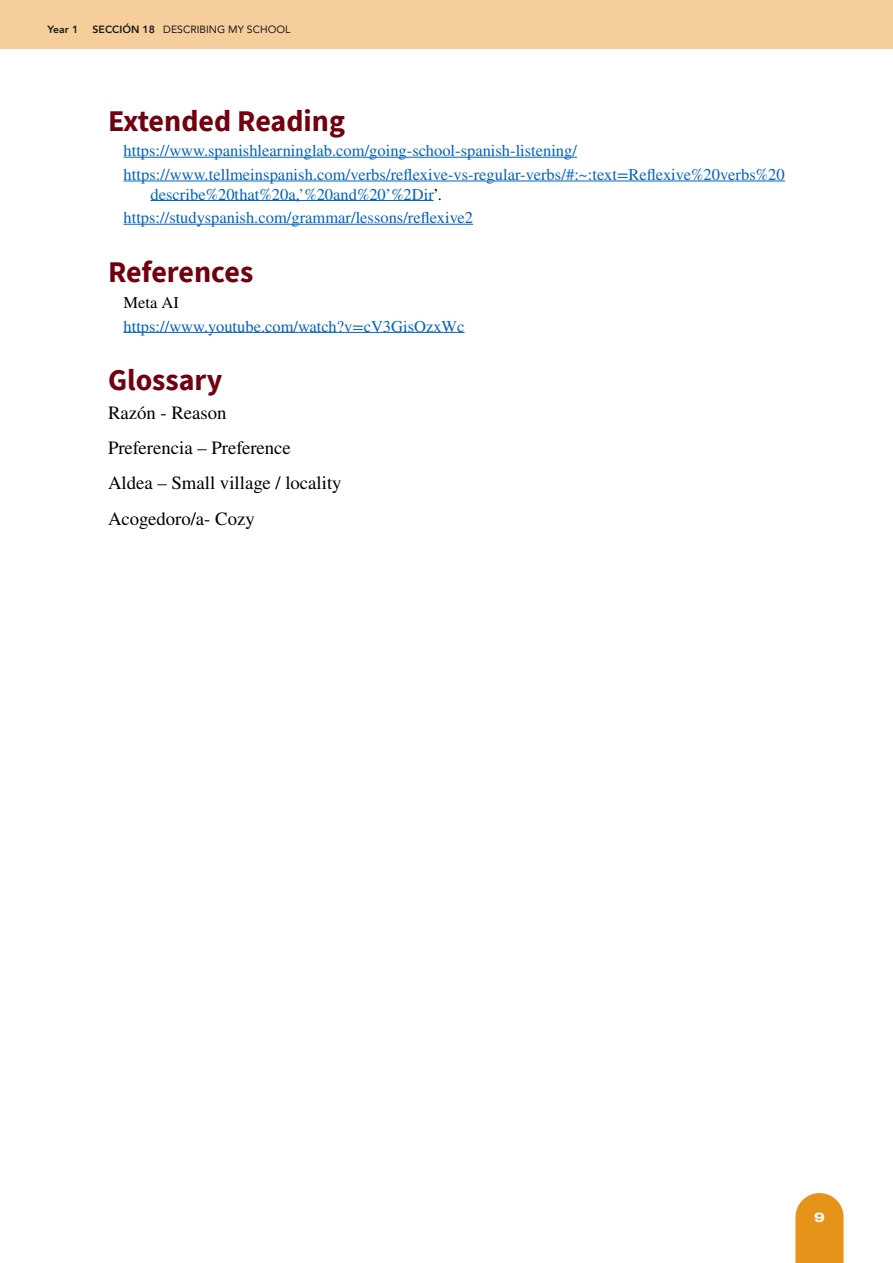
<style>
.page{position:relative;width:893px;height:1263px;background:#fff}
.page>*{position:absolute;margin:0;border:0;box-sizing:border-box;transform-origin:0 0}
.t1{font:700 30px "Source Sans Pro";color:#720011}
.t2{font:18.75px/35.2px "STIX General";color:#000}
.t3{font:16.5px/23.7px "STIX General";color:#0563c1}
.t4{font:16.5px "STIX General";color:#000}
.t5{font:800 13.5px "Archivo Expanded";color:#fff}
.t6{font:10.5px "Avenir";color:#1a1a1a}
.t7{font:800 10.5px "Avenir";color:#1a1a1a}
.s1{font-weight:800}
.s2{color:#000}
</style>
<div class="page">
<div style="left:0;top:0;width:893px;height:49px;background:#f5ce9b"></div>
<svg style="left:795px;top:1193px;width:49px;height:70px;background:#e89d2e"></svg>
<hr style="left:124px;top:157px;width:453px;height:1px;background:#0563c1">
<hr style="left:124px;top:181px;width:661px;height:1px;background:#0563c1">
<hr style="left:151px;top:200px;width:283px;height:1px;background:#0563c1">
<hr style="left:124px;top:224px;width:349px;height:1px;background:#0563c1">
<hr style="left:124px;top:332px;width:340px;height:1px;background:#0563c1">
<p class="t7" style="left:48px;top:21px;width:32px">Year 1</p>
<p class="t6" style="left:93px;top:21px;width:199px"><span class="s1">SECCIÓN 18</span> DESCRIBING MY SCHOOL</p>
<h1 class="t1" style="left:108px;top:100px;width:238px">Extended Reading</h1>
<p class="t3" style="left:124px;top:140px;width:663px">https://www.spanishlearninglab.com/going-school-spanish-listening/ https://www.tellmeinspanish.com/verbs/reflexive-vs-regular-verbs/#:~:text=Reflexive%20verbs%20</p>
<p class="t3" style="left:124px;top:183px;width:351px;text-align:center">describe%20that%20a,’%20and%20’%2Dir<span class="s2">’. </span>https://studyspanish.com/grammar/lessons/reflexive2</p>
<h1 class="t1" style="left:108px;top:252px;width:147px">References</h1>
<p class="t4" style="left:124px;top:291px;width:57px">Meta AI</p>
<p class="t3" style="left:124px;top:315px;width:342px">https://www.youtube.com/watch?v=cV3GisOzxWc</p>
<h1 class="t1" style="left:108px;top:360px;width:116px">Glossary</h1>
<p class="t2" style="left:108px;top:396px;width:235px">Razón - Reason<br>Preferencia – Preference<br>Aldea – Small village / locality<br>Acogedoro/a- Cozy</p>
<p class="t5" style="left:814px;top:1207px;width:12px">9</p>
</div>
